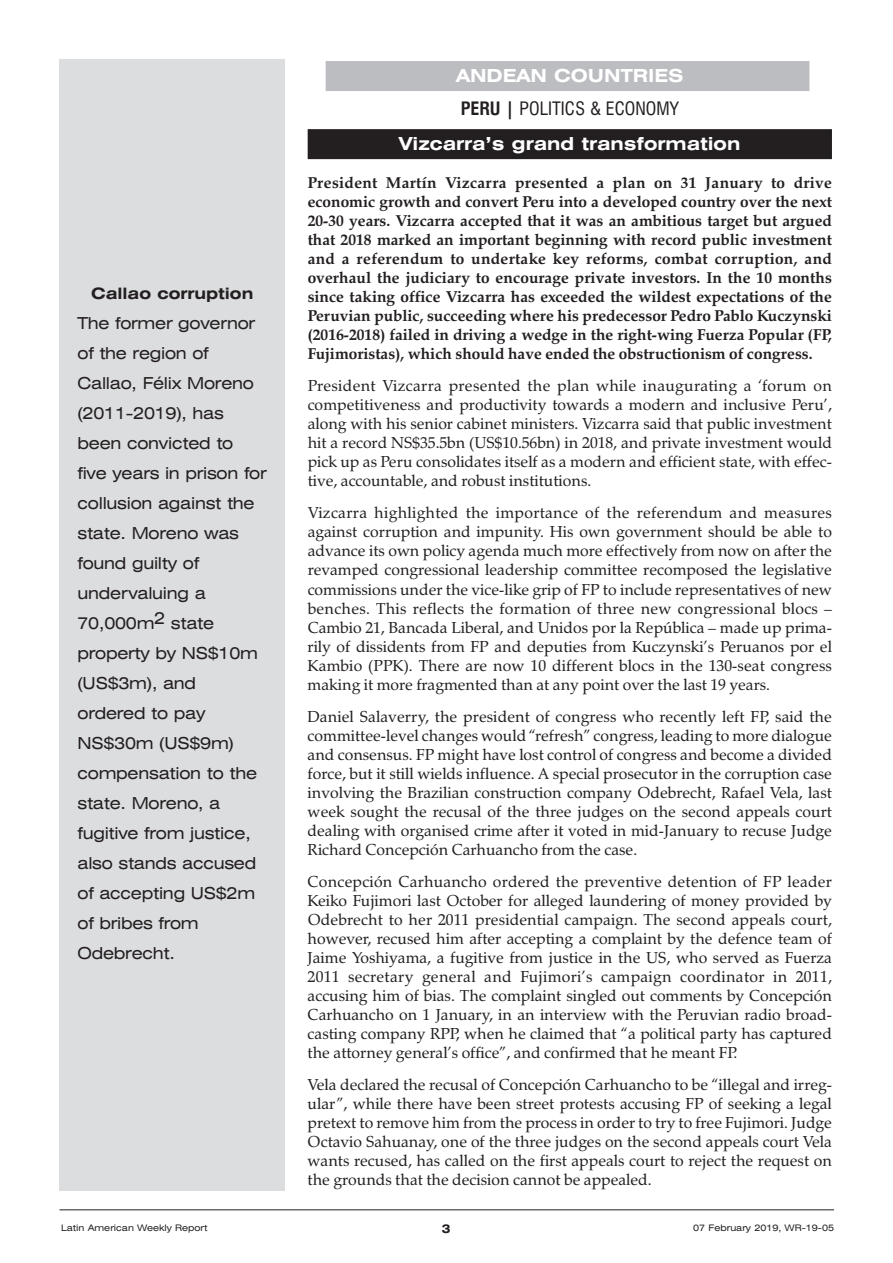
<style>
.page{position:relative;width:893px;height:1263px;background:#fff}
.page>*{position:absolute;margin:0;border:0;box-sizing:border-box;transform-origin:0 0}
.t1{font:condensed 18px/32.5px "Swiss 721 BT";color:#231f20}
.t2{font:700 expanded 18px "Swiss 721 BT";color:#fff}
.t3{font:expanded 16.5px/30px "Swiss 721 BT";letter-spacing:-.015em;color:#231f20}
.t4{font:15.75px/19px "Zapf Calligraphic 801 BT";color:#231f20;text-align:justify}
.t5{font:700 15.75px/19px "Zapf Calligraphic 801 BT";color:#231f20;text-align:justify}
.t6{font:700 expanded 15.75px "Swiss 721 BT";color:#231f20}
.t7{font:700 expanded 12px "Swiss 721 BT";color:#231f20}
.t8{font:expanded 9px "Swiss 721 BT";color:#231f20}
.s1{font-weight:700;font-stretch:expanded;color:#fff}
.s2{font-weight:700}
</style>
<div class="page">
<div style="left:326px;top:61px;width:483px;height:30px;background:#bcbdc0"></div>
<div style="left:308px;top:129px;width:524px;height:30px;background:#231f20"></div>
<div style="left:60px;top:60px;width:225px;height:1131px;background:#dcdddf"></div>
<hr style="left:60px;top:1209px;width:774px;height:1px;background:#231f20">
<p class="t6" style="left:91px;top:284px;width:164px">Callao corruption</p>
<p class="t3" style="left:78px;top:308px;width:191px">The former governor of the region of<br>Callao, Félix Moreno (2011-2019), has been convicted to five years in prison for collusion against the state. Moreno was found guilty of undervaluing a<br>70,000m2 state property by NS$10m (US$3m), and ordered to pay<br>NS$30m (US$9m) compensation to the state. Moreno, a fugitive from justice, also stands accused of accepting US$2m of bribes from<br>Odebrecht.</p>
<p class="t1" style="left:456px;top:60px;width:229px"><span class="s1">ANDEAN COUNTRIES<br></span><span class="s2">PERU |</span> POLITICS &amp; ECONOMY</p>
<p class="t2" style="left:399px;top:133px;width:343px">Vizcarra’s grand transformation</p>
<p class="t5" style="left:308px;top:173px;width:526px">President Martín Vizcarra presented a plan on 31 January to drive economic growth and convert Peru into a developed country over the next 20-30 years. Vizcarra accepted that it was an ambitious target but argued that 2018 marked an important beginning with record public investment and a referendum to undertake key reforms, combat corruption, and overhaul the judiciary to encourage private investors. In the 10 months since taking office Vizcarra has exceeded the wildest expectations of the Peruvian public, succeeding where his predecessor Pedro Pablo Kuczynski (2016-2018) failed in driving a wedge in the right-wing Fuerza Popular (FP, Fujimoristas), which should have ended the obstructionism of congress.</p>
<p class="t4" style="left:308px;top:376px;width:526px">President Vizcarra presented the plan while inaugurating a ‘forum on competitiveness and productivity towards a modern and inclusive Peru’, along with his senior cabinet ministers. Vizcarra said that public investment hit a record NS$35.5bn (US$10.56bn) in 2018, and private investment would pick up as Peru consolidates itself as a modern and efficient state, with effec&shy;tive, accountable, and robust institutions.</p>
<p class="t4" style="left:308px;top:503px;width:526px">Vizcarra highlighted the importance of the referendum and measures against corruption and impunity. His own government should be able to advance its own policy agenda much more effectively from now on after the revamped congressional leadership committee recomposed the legislative commissions under the vice-like grip of FP to include representatives of new benches. This reflects the formation of three new congressional blocs – Cambio 21, Bancada Liberal, and Unidos por la República – made up prima&shy;rily of dissidents from FP and deputies from Kuczynski’s Peruanos por el Kambio (PPK). There are now 10 different blocs in the 130-seat congress making it more fragmented than at any point over the last 19 years.</p>
<p class="t4" style="left:308px;top:707px;width:526px">Daniel Salaverry, the president of congress who recently left FP, said the committee-level changes would “refresh” congress, leading to more dialogue and consensus. FP might have lost control of congress and become a divided force, but it still wields influence. A special prosecutor in the corruption case involving the Brazilian construction company Odebrecht, Rafael Vela, last week sought the recusal of the three judges on the second appeals court dealing with organised crime after it voted in mid-January to recuse Judge Richard Concepción Carhuancho from the case.</p>
<p class="t4" style="left:308px;top:872px;width:526px">Concepción Carhuancho ordered the preventive detention of FP leader Keiko Fujimori last October for alleged laundering of money provided by Odebrecht to her 2011 presidential campaign. The second appeals court, however, recused him after accepting a complaint by the defence team of Jaime Yoshiyama, a fugitive from justice in the US, who served as Fuerza 2011 secretary general and Fujimori’s campaign coordinator in 2011, accusing him of bias. The complaint singled out comments by Concepción Carhuancho on 1 January, in an interview with the Peruvian radio broad&shy;casting company RPP, when he claimed that “a political party has captured the attorney general’s office”, and confirmed that he meant FP.</p>
<p class="t4" style="left:308px;top:1075px;width:526px">Vela declared the recusal of Concepción Carhuancho to be “illegal and irreg&shy;ular”, while there have been street protests accusing FP of seeking a legal pretext to remove him from the process in order to try to free Fujimori. Judge Octavio Sahuanay, one of the three judges on the second appeals court Vela wants recused, has called on the first appeals court to reject the request on the grounds that the decision cannot be appealed.</p>
<p class="t8" style="left:61px;top:1223px;width:148px">Latin American Weekly Report</p>
<p class="t7" style="left:442px;top:1221px;width:10px">3</p>
<p class="t8" style="left:693px;top:1223px;width:142px">07 February 2019, WR-19-05</p>
</div>
